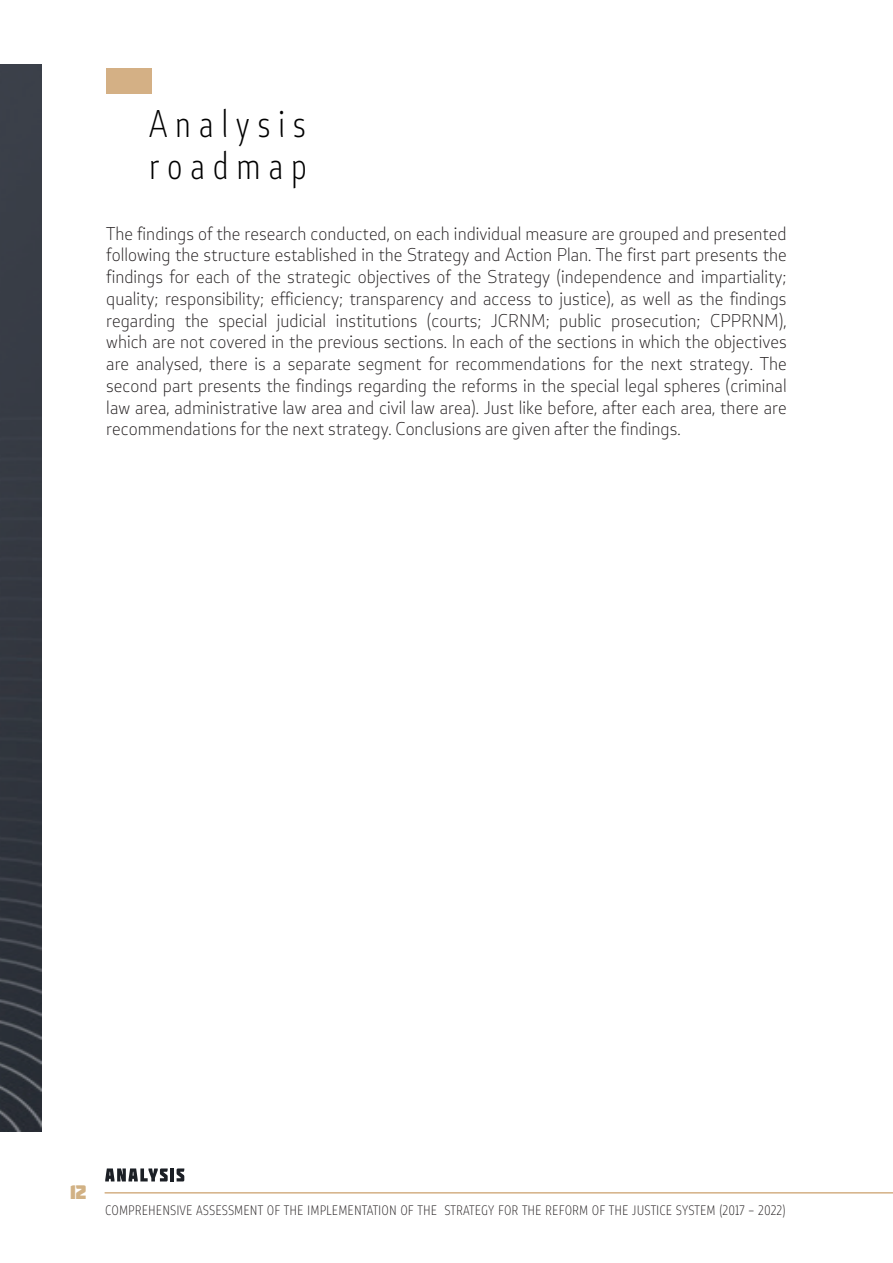
<style>
.page{position:relative;width:893px;height:1263px;background:#fff}
.page>*{position:absolute;margin:0;border:0;box-sizing:border-box;transform-origin:0 0}
.Heading_1{font:300 36px "Stobi Sans Cn";letter-spacing:.2em;color:#000}
.t1{font:19.5px "Molot";color:#d1b184}
.t2{font:300 17.25px/21.8px "Stobi Sans";color:#231f20;text-align:justify}
.t3{font:300 12.75px "Stobi Sans Cn";letter-spacing:.005em;color:#231f20}
</style>
<div class="page">
<img style="left:0;top:64px;width:41px;height:1067px">
<hr style="left:105px;top:1192px;width:788px;height:1px;background:#d4b085">
<svg style="left:105px;top:1168px;width:63px;height:13px"></svg>
<hr style="left:170px;top:1168px;width:4px;height:13px;background:#1b1f25">
<svg style="left:177px;top:1168px;width:7px;height:13px"></svg>
<div style="left:106px;top:68px;width:46px;height:26px;background:#d4b085"></div>
<p class="Heading_1" style="left:149px;top:99px;width:159px">Analysis</p>
<p class="Heading_1" style="left:149px;top:141px;width:160px">roadmap</p>
<p class="t2" style="left:106px;top:222px;width:682px">The findings of the research conducted, on each individual measure are grouped and presented following the structure established in the Strategy and Action Plan. The first part presents the findings for each of the strategic objectives of the Strategy (independence and impartiality; quality; responsibility; efficiency; transparency and access to justice), as well as the findings regarding the special judicial institutions (courts; JCRNM; public prosecution; CPPRNM), which are not covered in the previous sections. In each of the sections in which the objectives are analysed, there is a separate segment for recommendations for the next strategy. The second part presents the findings regarding the reforms in the special legal spheres (criminal law area, administrative law area and civil law area). Just like before, after each area, there are recommendations for the next strategy. Conclusions are given after the findings.</p>
<p class="t1" style="left:70px;top:1181px;width:18px">12</p>
<p class="t3" style="left:105px;top:1202px;width:682px">COMPREHENSIVE ASSESSMENT OF THE IMPLEMENTATION OF THE STRATEGY FOR THE REFORM OF THE JUSTICE SYSTEM (2017 – 2022)</p>
</div>
